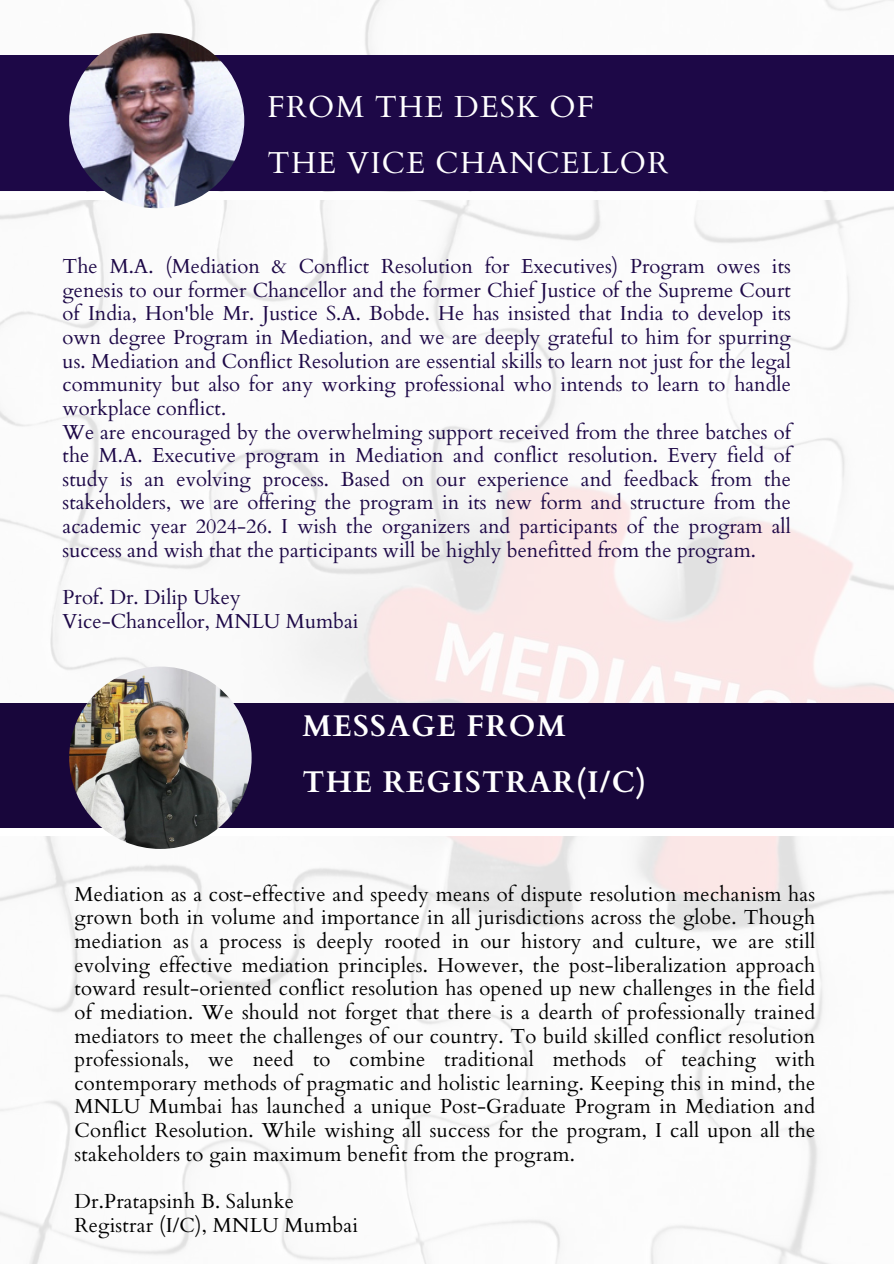
<style>
.page{position:relative;width:894px;height:1264px;background:#fff}
.page>*{position:absolute;margin:0;border:0;box-sizing:border-box;transform-origin:0 0}
.t1{font:30.3px "Cardo";letter-spacing:.04em;color:#fff}
.t2{font:700 30px "Cardo";letter-spacing:.04em;color:#fff}
.t3{font:20.25px/23.7px "Cardo";color:#1d0847;text-align:justify}
.t4{font:20.25px/23.7px "Cardo";letter-spacing:.01em;color:#000;text-align:justify}
</style>
<div class="page">
<img style="left:0;top:0;width:893px;height:1263px">
<div style="left:0;top:55px;width:893px;height:136px;background:#1d0847"></div>
<div style="left:0;top:193px;width:893px;height:6px;background:#fff"></div>
<img style="left:69px;top:33px;width:175px;height:175px;border-radius:50%">
<div style="left:0;top:703px;width:893px;height:128px;background:#18063b"></div>
<div style="left:0;top:829px;width:893px;height:6px;background:#fff"></div>
<img style="left:69px;top:666px;width:182px;height:183px;border-radius:50%">
<h2 class="t1" style="left:267px;top:87px;width:328px">FROM THE DESK OF</h2>
<p class="t1" style="left:267px;top:143px;width:402px">THE VICE CHANCELLOR</p>
<p class="t3" style="left:63px;top:255px;width:729px">The M.A. (Mediation &amp; Conflict Resolution for Executives) Program owes its genesis to our former Chancellor and the former Chief Justice of the Supreme Court of India, Hon'ble Mr. Justice S.A. Bobde. He has insisted that India to develop its own degree Program in Mediation, and we are deeply grateful to him for spurring us. Mediation and Conflict Resolution are essential skills to learn not just for the legal community but also for any working professional who intends to learn to handle workplace conflict.</p>
<p class="t3" style="left:63px;top:420px;width:729px">We are encouraged by the overwhelming support received from the three batches of the M.A. Executive program in Mediation and conflict resolution. Every field of study is an evolving process. Based on our experience and feedback from the stakeholders, we are offering the program in its new form and structure from the academic year 2024-26. I wish the organizers and participants of the program all success and wish that the participants will be highly benefitted from the program.</p>
<p class="t3" style="left:63px;top:586px;width:179px">Prof. Dr. Dilip Ukey</p>
<p class="t3" style="left:63px;top:609px;width:297px">Vice-Chancellor, MNLU Mumbai</p>
<h1 class="t2" style="left:302px;top:706px;width:265px">MESSAGE FROM</h1>
<h1 class="t2" style="left:302px;top:762px;width:345px">THE REGISTRAR(I/C)</h1>
<p class="t4" style="left:74px;top:882px;width:742px">Mediation as a cost-effective and speedy means of dispute resolution mechanism has grown both in volume and importance in all jurisdictions across the globe. Though mediation as a process is deeply rooted in our history and culture, we are still evolving effective mediation principles. However, the post-liberalization approach toward result-oriented conflict resolution has opened up new challenges in the field of mediation. We should not forget that there is a dearth of professionally trained mediators to meet the challenges of our country. To build skilled conflict resolution professionals, we need to combine traditional methods of teaching with contemporary methods of pragmatic and holistic learning. Keeping this in mind, the MNLU Mumbai has launched a unique Post-Graduate Program in Mediation and Conflict Resolution. While wishing all success for the program, I call upon all the stakeholders to gain maximum benefit from the program.</p>
<p class="t4" style="left:74px;top:1189px;width:221px">Dr.Pratapsinh B. Salunke</p>
<p class="t4" style="left:74px;top:1213px;width:285px">Registrar (I/C), MNLU Mumbai</p>
</div>
